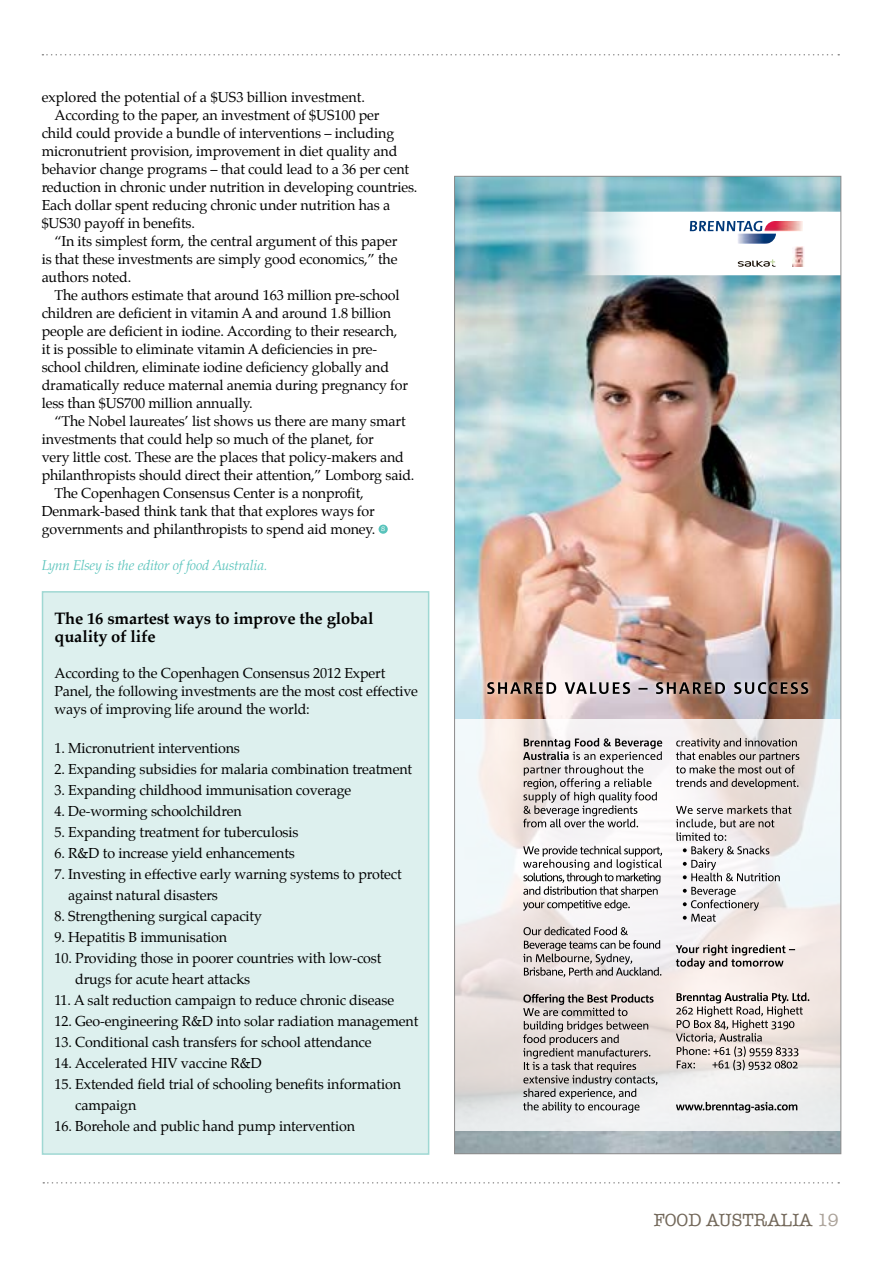
<style>
.page{position:relative;width:893px;height:1263px;background:#fff}
.page>*{position:absolute;margin:0;border:0;box-sizing:border-box;transform-origin:0 0}
.t1{font:18px "American Typewriter";color:#726759}
.t2{font:700 16.5px/18px "Palatino";letter-spacing:-.01em;color:#000}
.t3{font:14.25px/21px "Palatino";letter-spacing:-.01em;color:#000}
.t4{font:italic 300 14.25px "Palatino";letter-spacing:-.01em;color:#58c3bb}
.s1{color:#aca39a}
</style>
<div class="page">
<img style="left:456px;top:178px;width:383px;height:974px">
<svg style="left:581px;top:212px;width:258px;height:63px"></svg>
<img style="left:793px;top:247px;width:12px;height:20px">
<svg style="left:482px;top:677px;width:332px;height:22px;background:#c9aea7"></svg>
<svg style="left:487px;top:682px;width:321px;height:12px;background:#8e8280"></svg>
<svg style="left:456px;top:719px;width:383px;height:411px"></svg>
<svg style="left:676px;top:1102px;width:121px;height:11px"></svg>
<svg style="left:676px;top:992px;width:133px;height:78px;background:#c9c0bc"></svg>
<svg style="left:676px;top:945px;width:119px;height:24px;background:#bdb5b3"></svg>
<svg style="left:683px;top:887px;width:76px;height:35px"></svg>
<svg style="left:676px;top:805px;width:115px;height:76px"></svg>
<svg style="left:676px;top:738px;width:123px;height:51px;background:#bfb8b6"></svg>
<svg style="left:523px;top:994px;width:135px;height:119px;background:#c1bbb9"></svg>
<svg style="left:523px;top:927px;width:138px;height:50px"></svg>
<svg style="left:523px;top:846px;width:140px;height:64px"></svg>
<svg style="left:523px;top:738px;width:139px;height:89px"></svg>
<svg style="left:43px;top:1182px;width:796px;height:1px"></svg>
<svg style="left:42px;top:54px;width:797px;height:2px"></svg>
<div style="left:42px;top:591px;width:387px;height:564px;background:#ddf0ee;border:2px solid #9fd8d3"></div>
<div style="left:379px;top:525px;width:9px;height:9px;background:#58c3bb;border-radius:50%"></div>
<p class="t3" style="left:42px;top:86px;width:325px">explored the potential of a $US3 billion investment.</p>
<p class="t3" style="left:54px;top:104px;width:327px">According to the paper, an investment of $US100 per</p>
<p class="t3" style="left:42px;top:122px;width:354px">child could provide a bundle of interventions – including</p>
<p class="t3" style="left:42px;top:140px;width:357px">micronutrient provision, improvement in diet quality and</p>
<p class="t3" style="left:42px;top:158px;width:369px">behavior change programs – that could lead to a 36 per cent</p>
<p class="t3" style="left:42px;top:176px;width:377px">reduction in chronic under nutrition in developing countries.</p>
<p class="t3" style="left:42px;top:194px;width:350px">Each dollar spent reducing chronic under nutrition has a</p>
<p class="t3" style="left:42px;top:212px;width:155px">$US30 payoff in benefits.</p>
<p class="t3" style="left:54px;top:230px;width:344px">“In its simplest form, the central argument of this paper</p>
<p class="t3" style="left:42px;top:248px;width:357px">is that these investments are simply good economics,” the</p>
<p class="t3" style="left:42px;top:266px;width:91px">authors noted.</p>
<p class="t3" style="left:54px;top:284px;width:347px">The authors estimate that around 163 million pre-school</p>
<p class="t3" style="left:42px;top:302px;width:351px">children are deficient in vitamin A and around 1.8 billion</p>
<p class="t3" style="left:42px;top:320px;width:357px">people are deficient in iodine. According to their research,</p>
<p class="t3" style="left:42px;top:338px;width:337px">it is possible to eliminate vitamin A deficiencies in pre-</p>
<p class="t3" style="left:42px;top:356px;width:349px">school children, eliminate iodine deficiency globally and</p>
<p class="t3" style="left:42px;top:374px;width:368px">dramatically reduce maternal anemia during pregnancy for</p>
<p class="t3" style="left:42px;top:392px;width:212px">less than $US700 million annually.</p>
<p class="t3" style="left:54px;top:410px;width:353px">“The Nobel laureates’ list shows us there are many smart</p>
<p class="t3" style="left:42px;top:428px;width:334px">investments that could help so much of the planet, for</p>
<p class="t3" style="left:42px;top:446px;width:364px">very little cost. These are the places that policy-makers and</p>
<p class="t3" style="left:42px;top:464px;width:374px">philanthropists should direct their attention,” Lomborg said.</p>
<p class="t3" style="left:54px;top:482px;width:311px">The Copenhagen Consensus Center is a nonprofit,</p>
<p class="t3" style="left:42px;top:500px;width:335px">Denmark-based think tank that that explores ways for</p>
<p class="t3" style="left:42px;top:518px;width:345px">governments and philanthropists to spend aid money. <sup>S</sup></p>
<p class="t4" style="left:42px;top:556px;width:227px">Lynn Elsey is the editor of food Australia.</p>
<p class="t2" style="left:54px;top:608px;width:321px">The 16 smartest ways to improve the global quality of life</p>
<p class="t3" style="left:54px;top:664px;width:365px;line-height:18px">According to the Copenhagen Consensus 2012 Expert<br>Panel, the following investments are the most cost effective ways of improving life around the world:</p>
<p class="t3" style="left:54px;top:737px;width:187px">1. Micronutrient interventions</p>
<p class="t3" style="left:54px;top:758px;width:359px">2. Expanding subsidies for malaria combination treatment</p>
<p class="t3" style="left:54px;top:779px;width:298px">3. Expanding childhood immunisation coverage</p>
<p class="t3" style="left:54px;top:800px;width:189px">4. De-worming schoolchildren</p>
<p class="t3" style="left:54px;top:821px;width:246px">5. Expanding treatment for tuberculosis</p>
<p class="t3" style="left:54px;top:842px;width:242px">6. R&amp;D to increase yield enhancements</p>
<p class="t3" style="left:68px;top:863px;width:335px;text-indent:-14px">7. Investing in effective early warning systems to protect against natural disasters</p>
<p class="t3" style="left:54px;top:905px;width:209px">8. Strengthening surgical capacity</p>
<p class="t3" style="left:54px;top:926px;width:174px">9. Hepatitis B immunisation</p>
<p class="t3" style="left:75px;top:947px;width:308px;text-indent:-21px">10. Providing those in poorer countries with low-cost drugs for acute heart attacks</p>
<p class="t3" style="left:54px;top:989px;width:341px">11. A salt reduction campaign to reduce chronic disease</p>
<p class="t3" style="left:54px;top:1010px;width:365px">12. Geo-engineering R&amp;D into solar radiation management</p>
<p class="t3" style="left:54px;top:1031px;width:319px">13. Conditional cash transfers for school attendance</p>
<p class="t3" style="left:54px;top:1052px;width:209px">14. Accelerated HIV vaccine R&amp;D</p>
<p class="t3" style="left:75px;top:1073px;width:327px;text-indent:-21px">15. Extended field trial of schooling benefits information campaign</p>
<p class="t3" style="left:54px;top:1115px;width:302px">16. Borehole and public hand pump intervention</p>
<p class="t1" style="left:654px;top:1206px;width:187px">FOOD AUSTRALIA <span class="s1">19</span></p>
</div>
